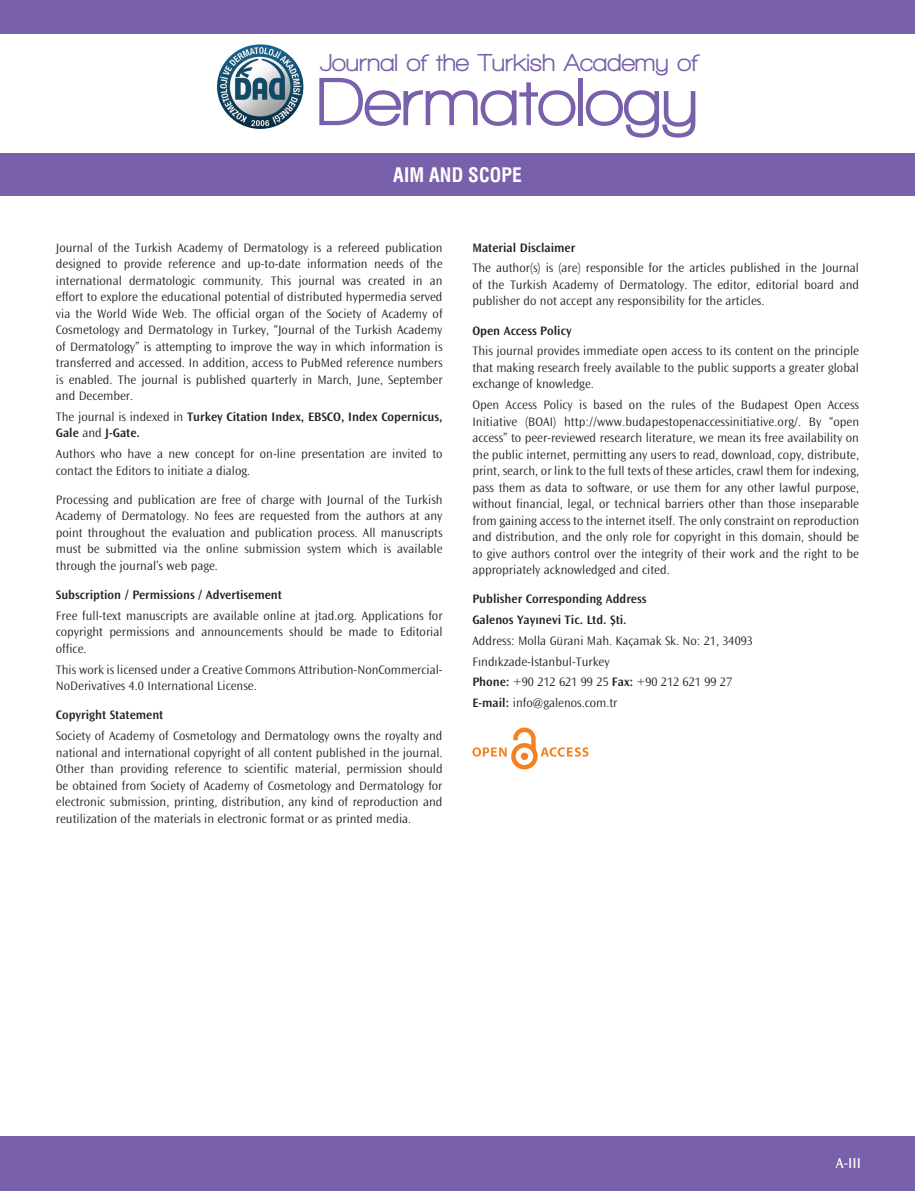
<style>
.page{position:relative;width:915px;height:1191px;background:#fff}
.page>*{position:absolute;margin:0;border:0;box-sizing:border-box;transform-origin:0 0}
.t1{font:800 69.75px "Walkway";color:#7960aa}
.t2{font:800 25.05px "Walkway";color:#7960aa}
.ARA_BASLIK{font:19.5px "Swiss Condensed Bold Tr";letter-spacing:.005em;color:#fff}
.t3{font:15px "Ocean Sans Std";color:#fff}
.t4{font:300 12.75px/16.5px "Ocean Sans Std";color:#231f20;text-align:justify}
.t5{font:600 12.75px/16.5px "Ocean Sans Std";color:#231f20}
.s1{font-weight:300}
.s2{font-weight:600}
</style>
<div class="page">
<div style="left:0;top:1137px;width:914px;height:54px;background:#7960aa"></div>
<div style="left:0;top:153px;width:914px;height:43px;background:#7960aa"></div>
<div style="left:0;top:0;width:914px;height:33px;background:#7960aa"></div>
<svg style="left:472px;top:727px;width:116px;height:42px"></svg>
<img style="left:217px;top:44px;width:86px;height:85px">
<p class="t2" style="left:320px;top:49px;width:379px">Journal of the Turkish Academy of</p>
<p class="t1" style="left:317px;top:64px;width:382px">Dermatology</p>
<p class="ARA_BASLIK" style="left:393px;top:163px;width:130px">AIM AND SCOPE</p>
<p class="t4" style="left:56px;top:239px;width:388px">Journal of the Turkish Academy of Dermatology is a refereed publication designed to provide reference and up-to-date information needs of the international dermatologic community. This journal was created in an effort to explore the educational potential of distributed hypermedia served via the World Wide Web. The official organ of the Society of Academy of Cosmetology and Dermatology in Turkey, “Journal of the Turkish Academy of Dermatology” is attempting to improve the way in which information is transferred and accessed. In addition, access to PubMed reference numbers is enabled. The journal is published quarterly in March, June, September and December.</p>
<p class="t5" style="left:56px;top:408px;width:388px"><span class="s1">The journal is indexed in</span> Turkey Citation Index, EBSCO, Index Copernicus,<br>Gale <span class="s1">and</span> J-Gate.</p>
<p class="t4" style="left:56px;top:446px;width:388px">Authors who have a new concept for on-line presentation are invited to contact the Editors to initiate a dialog.</p>
<p class="t4" style="left:56px;top:491px;width:388px">Processing and publication are free of charge with Journal of the Turkish Academy of Dermatology. No fees are requested from the authors at any point throughout the evaluation and publication process. All manuscripts must be submitted via the online submission system which is available through the journal’s web page.</p>
<p class="t5" style="left:56px;top:587px;width:227px">Subscription / Permissions / Advertisement</p>
<p class="t4" style="left:56px;top:607px;width:388px">Free full-text manuscripts are available online at jtad.org. Applications for copyright permissions and announcements should be made to Editorial office.</p>
<p class="t4" style="left:56px;top:661px;width:388px">This work is licensed under a Creative Commons Attribution-NonCommercial-<br>NoDerivatives 4.0 International License.</p>
<p class="t5" style="left:56px;top:707px;width:109px">Copyright Statement</p>
<p class="t4" style="left:56px;top:728px;width:388px">Society of Academy of Cosmetology and Dermatology owns the royalty and national and international copyright of all content published in the journal.<br>Other than providing reference to scientific material, permission should be obtained from Society of Academy of Cosmetology and Dermatology for electronic submission, printing, distribution, any kind of reproduction and reutilization of the materials in electronic format or as printed media.</p>
<p class="t5" style="left:472px;top:239px;width:104px">Material Disclaimer</p>
<p class="t4" style="left:472px;top:260px;width:388px">The author(s) is (are) responsible for the articles published in the Journal of the Turkish Academy of Dermatology. The editor, editorial board and publisher do not accept any responsibility for the articles.</p>
<p class="t5" style="left:472px;top:322px;width:101px">Open Access Policy</p>
<p class="t4" style="left:472px;top:343px;width:388px">This journal provides immediate open access to its content on the principle that making research freely available to the public supports a greater global exchange of knowledge.</p>
<p class="t4" style="left:472px;top:397px;width:388px">Open Access Policy is based on the rules of the Budapest Open Access Initiative (BOAI) http://www.budapestopenaccessinitiative.org/. By “open access” to peer-reviewed research literature, we mean its free availability on the public internet, permitting any users to read, download, copy, distribute, print, search, or link to the full texts of these articles, crawl them for indexing, pass them as data to software, or use them for any other lawful purpose, without financial, legal, or technical barriers other than those inseparable from gaining access to the internet itself. The only constraint on reproduction and distribution, and the only role for copyright in this domain, should be to give authors control over the integrity of their work and the right to be appropriately acknowledged and cited.</p>
<p class="t5" style="left:472px;top:591px;width:175px">Publisher Corresponding Address</p>
<p class="t5" style="left:472px;top:612px;width:156px">Galenos Yayınevi Tic. Ltd. Şti.</p>
<p class="t4" style="left:472px;top:632px;width:282px">Address: Molla Gürani Mah. Kaçamak Sk. No: 21, 34093</p>
<p class="t4" style="left:472px;top:653px;width:139px">Fındıkzade-İstanbul-Turkey</p>
<p class="t4" style="left:472px;top:674px;width:261px"><span class="s2">Phone:</span> +90 212 621 99 25 <span class="s2">Fax:</span> +90 212 621 99 27</p>
<p class="t4" style="left:472px;top:695px;width:147px"><span class="s2">E-mail:</span> info@galenos.com.tr</p>
<p class="t3" style="left:835px;top:1154px;width:26px">A-III</p>
</div>
